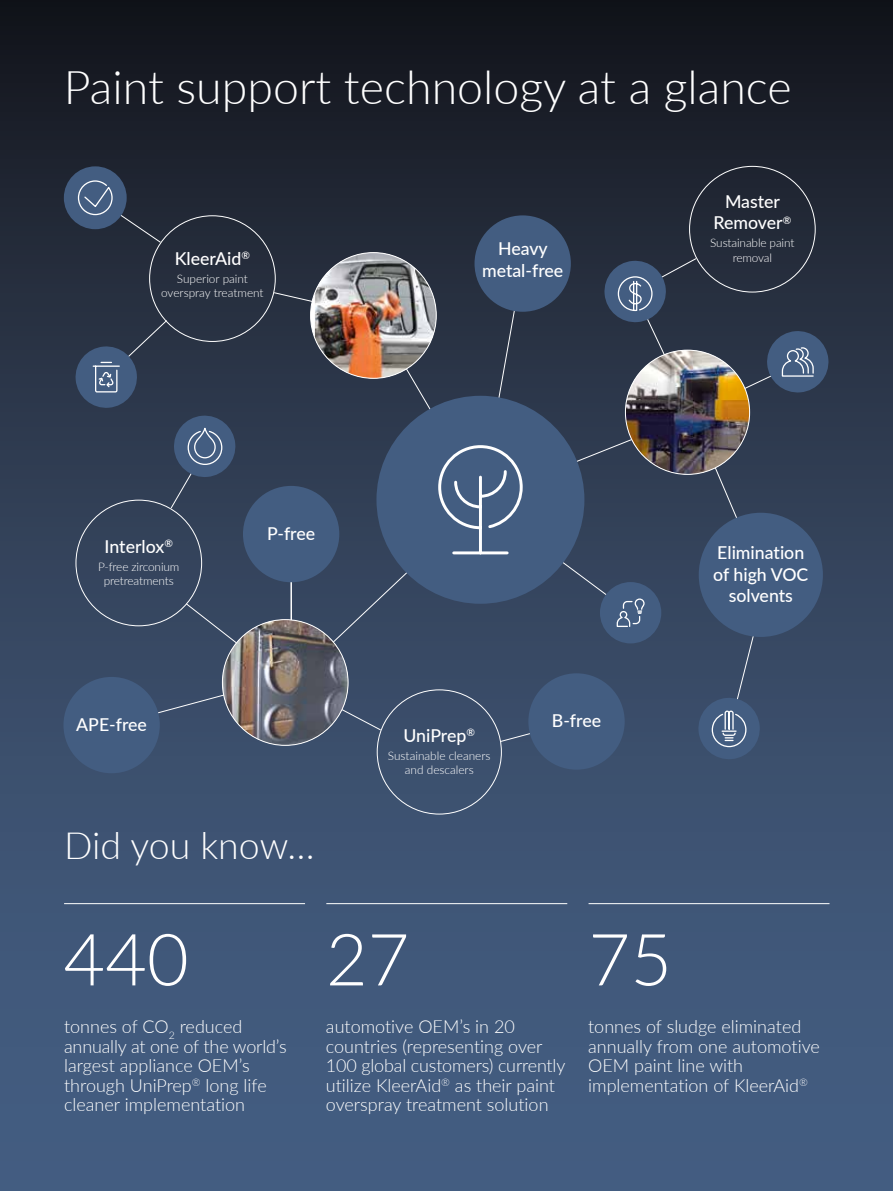
<style>
.page{position:relative;width:893px;height:1191px;background:#fff}
.page>*{position:absolute;margin:0;border:0;box-sizing:border-box;transform-origin:0 0}
.t1{font:300 72px "Lato";color:#fff}
.t2{font:300 46.5px "Lato";color:#fff}
.t3{font:300 37.5px "Lato";color:#fff}
.t4{font:300 18px/19.5px "Lato";color:#fff}
.t5{font:500 17.7px/21.3px "Lato";color:#fff;text-align:center}
.t6{font:300 11.85px/14.2px "Lato";letter-spacing:-.01em;color:#fff;text-align:center}
</style>
<div class="page">
<div style="left:0;top:0;width:893px;height:1191px;background:linear-gradient(to bottom,#191c24,#4b678f)"></div>
<img style="left:315px;top:253px;width:121px;height:5px">
<div style="left:528px;top:673px;width:97px;height:96px;background:#435d81;border-radius:50%"></div>
<div style="left:63px;top:677px;width:97px;height:96px;background:#435d81;border-radius:50%"></div>
<div style="left:474px;top:215px;width:97px;height:97px;background:#435d81;border-radius:50%"></div>
<div style="left:64px;top:166px;width:63px;height:63px;background:#435d81;border-radius:50%"></div>
<svg style="left:77px;top:180px;width:85px;height:63px"></svg>
<svg style="left:74px;top:258px;width:756px;height:502px;background:#3f4d63"></svg>
<hr style="left:326px;top:903px;width:241px;height:1px;background:#fff">
<hr style="left:64px;top:903px;width:241px;height:1px;background:#fff">
<hr style="left:589px;top:903px;width:240px;height:1px;background:#fff">
<h2 class="t2" style="left:64px;top:54px;width:729px">Paint support technology at a glance</h2>
<p class="t5" style="left:175px;top:247px;width:77px">KleerAid<sup>®</sup></p>
<p class="t6" style="left:161px;top:271px;width:104px">Superior paint overspray treatment</p>
<p class="t5" style="left:713px;top:190px;width:79px">Master<br>Remover<sup>®</sup></p>
<p class="t5" style="left:482px;top:237px;width:83px">Heavy metal-free</p>
<p class="t6" style="left:710px;top:235px;width:86px">Sustainable paint removal</p>
<p class="t5" style="left:105px;top:535px;width:70px">Interlox<sup>®</sup></p>
<p class="t6" style="left:98px;top:558px;width:83px">P-free zirconium pretreatments</p>
<p class="t5" style="left:76px;top:713px;width:72px">APE-free</p>
<p class="t5" style="left:267px;top:522px;width:50px">P-free</p>
<h3 class="t3" style="left:64px;top:819px;width:252px">Did you know…</h3>
<p class="t5" style="left:403px;top:723px;width:73px">UniPrep<sup>®</sup></p>
<p class="t6" style="left:388px;top:747px;width:104px">Sustainable cleaners and descalers</p>
<p class="t5" style="left:552px;top:709px;width:51px">B-free</p>
<p class="t5" style="left:713px;top:541px;width:97px">Elimination of high VOC solvents</p>
<h1 class="t1" style="left:63px;top:909px;width:127px">440</h1>
<h1 class="t1" style="left:326px;top:909px;width:85px">27</h1>
<h1 class="t1" style="left:588px;top:909px;width:85px">75</h1>
<p class="t4" style="left:64px;top:1016px;width:224px">tonnes of CO<sub>2</sub> reduced annually at one of the world’s largest appliance OEM’s through UniPrep<sup>®</sup> long life cleaner implementation</p>
<p class="t4" style="left:326px;top:1016px;width:241px">automotive OEM’s in 20 countries (representing over<br>100 global customers) currently utilize KleerAid<sup>®</sup> as their paint overspray treatment solution</p>
<p class="t4" style="left:588px;top:1016px;width:233px">tonnes of sludge eliminated annually from one automotive<br>OEM paint line with implementation of KleerAid<sup>®</sup></p>
</div>
